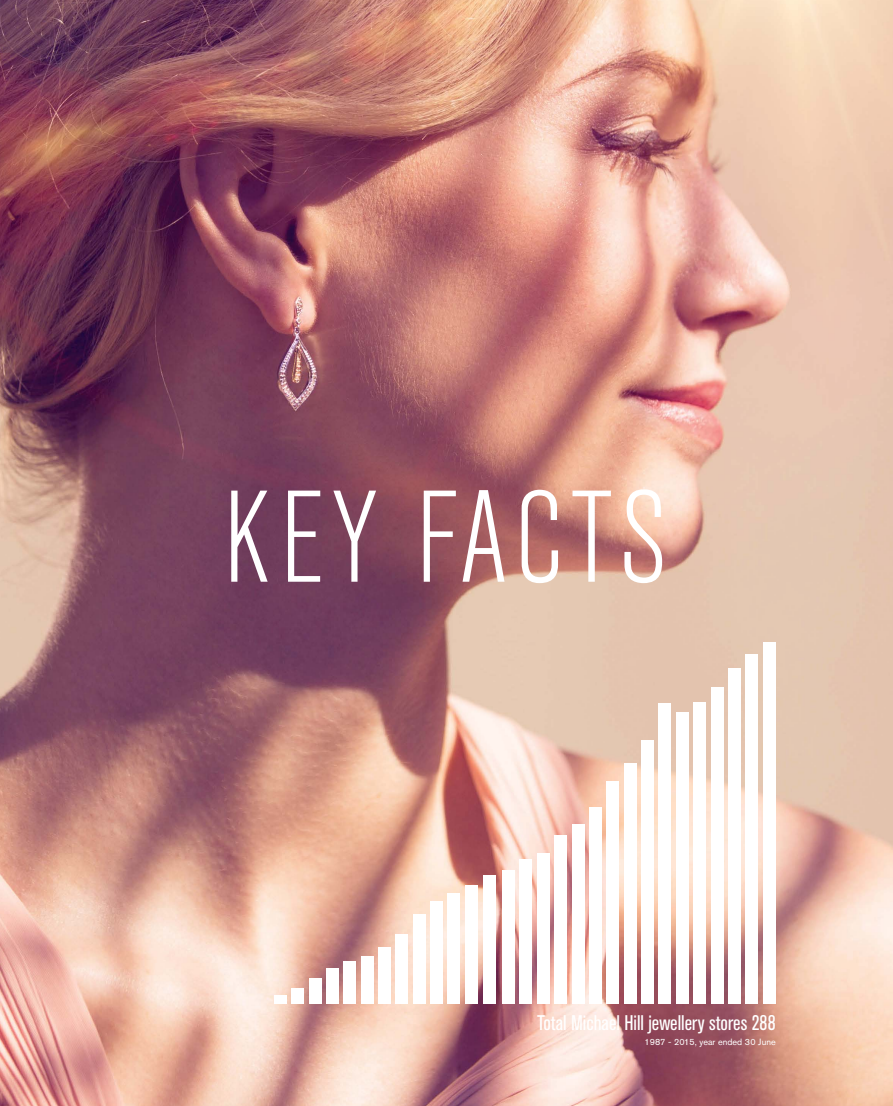
<style>
.page{position:relative;width:893px;height:1106px;background:#fff}
.page>*{position:absolute;margin:0;border:0;box-sizing:border-box;transform-origin:0 0}
.t1{font:300 condensed 129px "Akzidenz Grotesk Std";letter-spacing:.06em;color:#fff}
.t2{font:condensed 21px "Akzidenz Grotesk Std";color:#fff}
.t3{font:9px "Akzidenz Grotesk Std";color:#fff}
</style>
<div class="page">
<img style="left:0;top:0;width:893px;height:1106px">
<div style="left:606px;top:781px;width:13px;height:222px;background:#fff"></div>
<div style="left:624px;top:763px;width:12px;height:240px;background:#fff"></div>
<div style="left:641px;top:740px;width:13px;height:263px;background:#fff"></div>
<div style="left:659px;top:704px;width:12px;height:299px;background:#fff"></div>
<div style="left:676px;top:712px;width:13px;height:291px;background:#fff"></div>
<div style="left:693px;top:702px;width:13px;height:301px;background:#fff"></div>
<div style="left:589px;top:807px;width:13px;height:196px;background:#fff"></div>
<div style="left:572px;top:824px;width:12px;height:179px;background:#fff"></div>
<div style="left:554px;top:835px;width:13px;height:168px;background:#fff"></div>
<div style="left:537px;top:853px;width:13px;height:150px;background:#fff"></div>
<div style="left:520px;top:859px;width:12px;height:144px;background:#fff"></div>
<div style="left:502px;top:870px;width:13px;height:133px;background:#fff"></div>
<div style="left:484px;top:875px;width:12px;height:128px;background:#fff"></div>
<div style="left:465px;top:886px;width:13px;height:117px;background:#fff"></div>
<div style="left:448px;top:893px;width:12px;height:110px;background:#fff"></div>
<div style="left:430px;top:901px;width:13px;height:102px;background:#fff"></div>
<div style="left:413px;top:914px;width:13px;height:89px;background:#fff"></div>
<div style="left:395px;top:934px;width:13px;height:69px;background:#fff"></div>
<div style="left:378px;top:947px;width:13px;height:56px;background:#fff"></div>
<div style="left:361px;top:956px;width:12px;height:47px;background:#fff"></div>
<div style="left:343px;top:961px;width:13px;height:42px;background:#fff"></div>
<div style="left:326px;top:968px;width:13px;height:35px;background:#fff"></div>
<div style="left:309px;top:978px;width:12px;height:25px;background:#fff"></div>
<div style="left:291px;top:988px;width:13px;height:15px;background:#fff"></div>
<div style="left:274px;top:995px;width:13px;height:8px;background:#fff"></div>
<div style="left:711px;top:687px;width:12px;height:316px;background:#fff"></div>
<div style="left:728px;top:668px;width:13px;height:335px;background:#fff"></div>
<div style="left:745px;top:655px;width:13px;height:348px;background:#fff"></div>
<div style="left:763px;top:642px;width:12px;height:361px;background:#fff"></div>
<h1 class="t1" style="left:224px;top:468px;width:445px">KEY FACTS</h1>
<p class="t2" style="left:537px;top:1011px;width:240px">Total Michael Hill jewellery stores 288</p>
<p class="t3" style="left:645px;top:1036px;width:133px">1987 - 2015, year ended 30 June</p>
</div>
